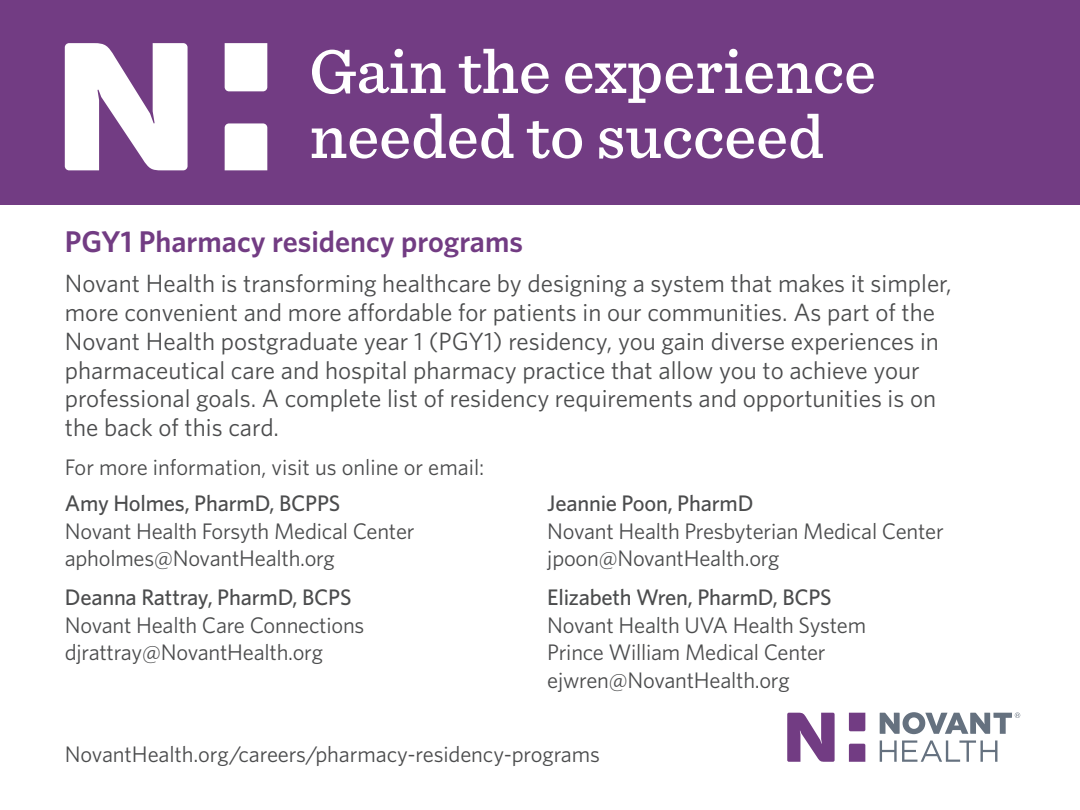
<style>
.page{position:relative;width:1080px;height:810px;background:#fff}
.page>*{position:absolute;margin:0;border:0;box-sizing:border-box;transform-origin:0 0}
.t1{font:500 64.25px/65px "Sentinel";color:#fff}
.t2{font:600 30px "Whitney";color:#723c83}
.t3{font:25px/28.8px "Whitney";color:#4b4c4d}
.t4{font:22.5px "Whitney";letter-spacing:-.01em;color:#4b4c4d}
.t5{font:500 22.5px "Whitney";letter-spacing:-.01em;color:#4b4c4d}
</style>
<div class="page">
<div style="left:0;top:0;width:1080px;height:205px;background:#723c83"></div>
<svg style="left:880px;top:740px;width:117px;height:22px"></svg>
<svg style="left:787px;top:713px;width:48px;height:49px"></svg>
<svg style="left:849px;top:713px;width:16px;height:18px"></svg>
<svg style="left:849px;top:744px;width:16px;height:18px"></svg>
<svg style="left:880px;top:712px;width:140px;height:22px"></svg>
<svg style="left:65px;top:43px;width:123px;height:127px"></svg>
<div style="left:225px;top:43px;width:42px;height:48px;background:#fff"></div>
<div style="left:225px;top:123px;width:42px;height:47px;background:#fff"></div>
<p class="t1" style="left:310px;top:35px;width:568px">Gain the experience needed to succeed</p>
<p class="t2" style="left:65px;top:222px;width:460px">PGY1 Pharmacy residency programs</p>
<p class="t3" style="left:65px;top:269px;width:888px">Novant Health is transforming healthcare by designing a system that makes it simpler, more convenient and more affordable for patients in our communities. As part of the Novant Health postgraduate year 1 (PGY1) residency, you gain diverse experiences in pharmaceutical care and hospital pharmacy practice that allow you to achieve your professional goals. A complete list of residency requirements and opportunities is on the back of this card.</p>
<p class="t4" style="left:65px;top:452px;width:421px">For more information, visit us online or email:</p>
<p class="t5" style="left:65px;top:489px;width:277px">Amy Holmes, PharmD, BCPPS</p>
<p class="t5" style="left:547px;top:489px;width:208px">Jeannie Poon, PharmD</p>
<p class="t4" style="left:65px;top:516px;width:351px">Novant Health Forsyth Medical Center</p>
<p class="t4" style="left:547px;top:516px;width:398px">Novant Health Presbyterian Medical Center</p>
<p class="t4" style="left:65px;top:544px;width:272px">apholmes@NovantHealth.org</p>
<p class="t4" style="left:547px;top:544px;width:234px">jpoon@NovantHealth.org</p>
<p class="t5" style="left:65px;top:583px;width:288px">Deanna Rattray, PharmD, BCPS</p>
<p class="t5" style="left:547px;top:583px;width:286px">Elizabeth Wren, PharmD, BCPS</p>
<p class="t4" style="left:65px;top:610px;width:301px">Novant Health Care Connections</p>
<p class="t4" style="left:547px;top:610px;width:320px">Novant Health UVA Health System</p>
<p class="t4" style="left:65px;top:637px;width:260px">djrattray@NovantHealth.org</p>
<p class="t4" style="left:547px;top:637px;width:280px">Prince William Medical Center</p>
<p class="t4" style="left:547px;top:665px;width:244px">ejwren@NovantHealth.org</p>
<p class="t4" style="left:65px;top:739px;width:537px">NovantHealth.org/careers/pharmacy-residency-programs</p>
</div>
